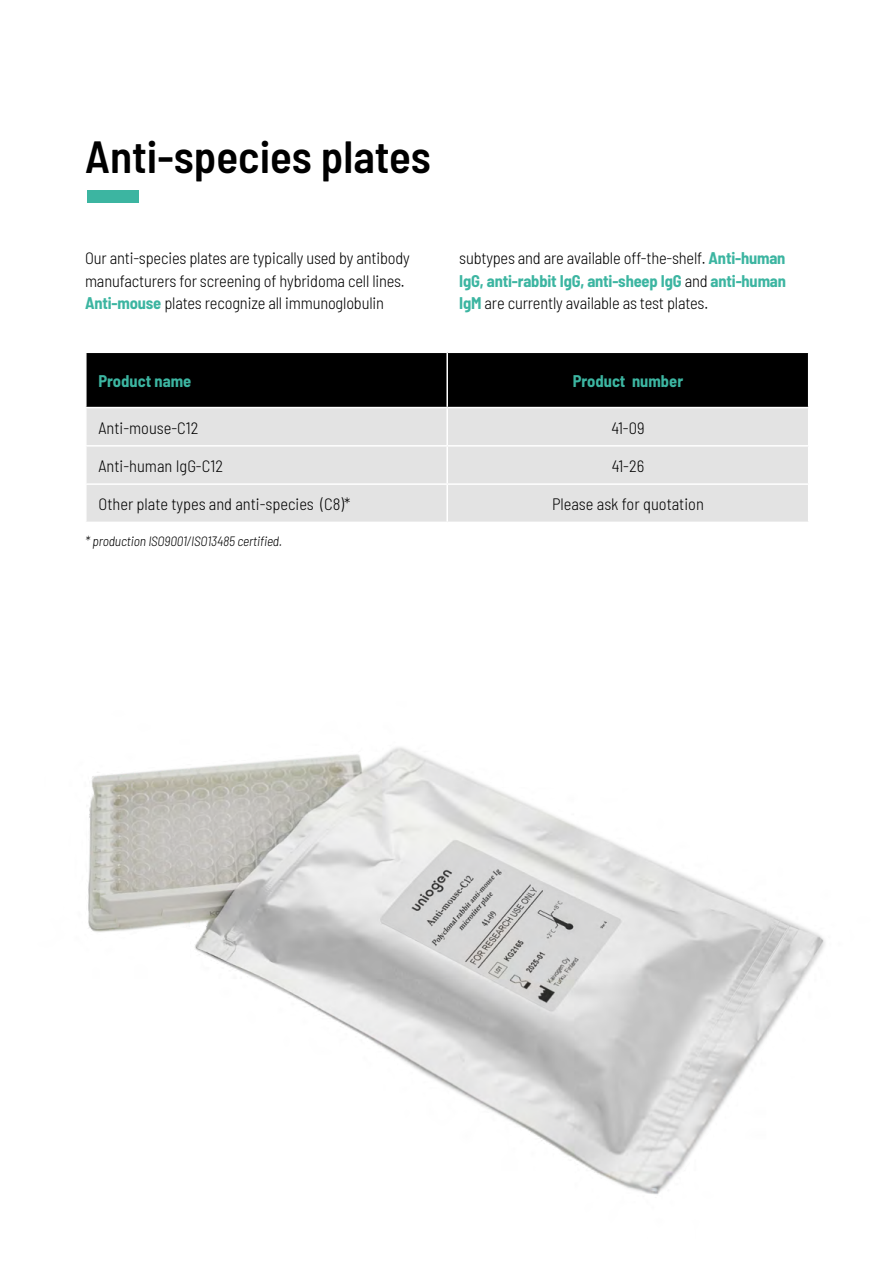
<style>
.page{position:relative;width:893px;height:1263px;background:#fff}
.page>*{position:absolute;margin:0;border:0;box-sizing:border-box;transform-origin:0 0}
.t1{font:600 semi-condensed 45px "Barlow";color:#000}
.t2{font:300 semi-condensed 16.5px/22.5px "Barlow";letter-spacing:-.01em;color:#000}
.t3{font:700 semi-condensed 16.5px "Barlow";color:#3cb5a1}
.t4{font:italic 300 semi-condensed 13.5px "Barlow";letter-spacing:-.01em;color:#000}
.s1{font-weight:700;color:#3cb5a1}
</style>
<div class="page">
<img style="left:88px;top:747px;width:737px;height:448px">
<div style="left:87px;top:190px;width:51px;height:12px;background:#3cb5a1"></div>
<div style="left:87px;top:353px;width:721px;height:54px;background:#000"></div>
<div style="left:87px;top:408px;width:721px;height:114px;background:#e3e3e3"></div>
<hr style="left:446px;top:353px;width:2px;height:54px;background:#fff">
<hr style="left:446px;top:408px;width:2px;height:37px;background:#fff">
<hr style="left:85px;top:445px;width:362px;height:2px;background:#fff">
<hr style="left:447px;top:445px;width:362px;height:2px;background:#fff">
<hr style="left:446px;top:447px;width:2px;height:36px;background:#fff">
<hr style="left:85px;top:483px;width:362px;height:2px;background:#fff">
<hr style="left:447px;top:483px;width:362px;height:2px;background:#fff">
<hr style="left:446px;top:485px;width:2px;height:37px;background:#fff">
<h1 class="t1" style="left:85px;top:124px;width:347px">Anti-species plates</h1>
<p class="t2" style="left:85px;top:246px;width:326px">Our anti-species plates are typically used by antibody manufacturers for screening of hybridoma cell lines.<br><span class="s1">Anti-mouse</span> plates recognize all immunoglobulin</p>
<p class="t2" style="left:459px;top:246px;width:328px;text-align:justify">subtypes and are available off-the-shelf. <span class="s1">Anti-human IgG, anti-rabbit IgG, anti-sheep IgG</span> and <span class="s1">anti-human IgM</span> are currently available as test plates.</p>
<p class="t3" style="left:99px;top:369px;width:94px">Product name</p>
<p class="t3" style="left:573px;top:369px;width:112px">Product number</p>
<p class="t2" style="left:99px;top:415px;width:101px">Anti-mouse-C12</p>
<p class="t2" style="left:611px;top:415px;width:35px">41-09</p>
<p class="t2" style="left:99px;top:454px;width:126px">Anti-human IgG-C12</p>
<p class="t2" style="left:612px;top:454px;width:34px">41-26</p>
<p class="t2" style="left:99px;top:492px;width:253px">Other plate types and anti-species (C8)*</p>
<p class="t2" style="left:552px;top:492px;width:153px">Please ask for quotation</p>
<p class="t4" style="left:85px;top:531px;width:198px">* production ISO9001/ISO13485 certified.</p>
</div>
